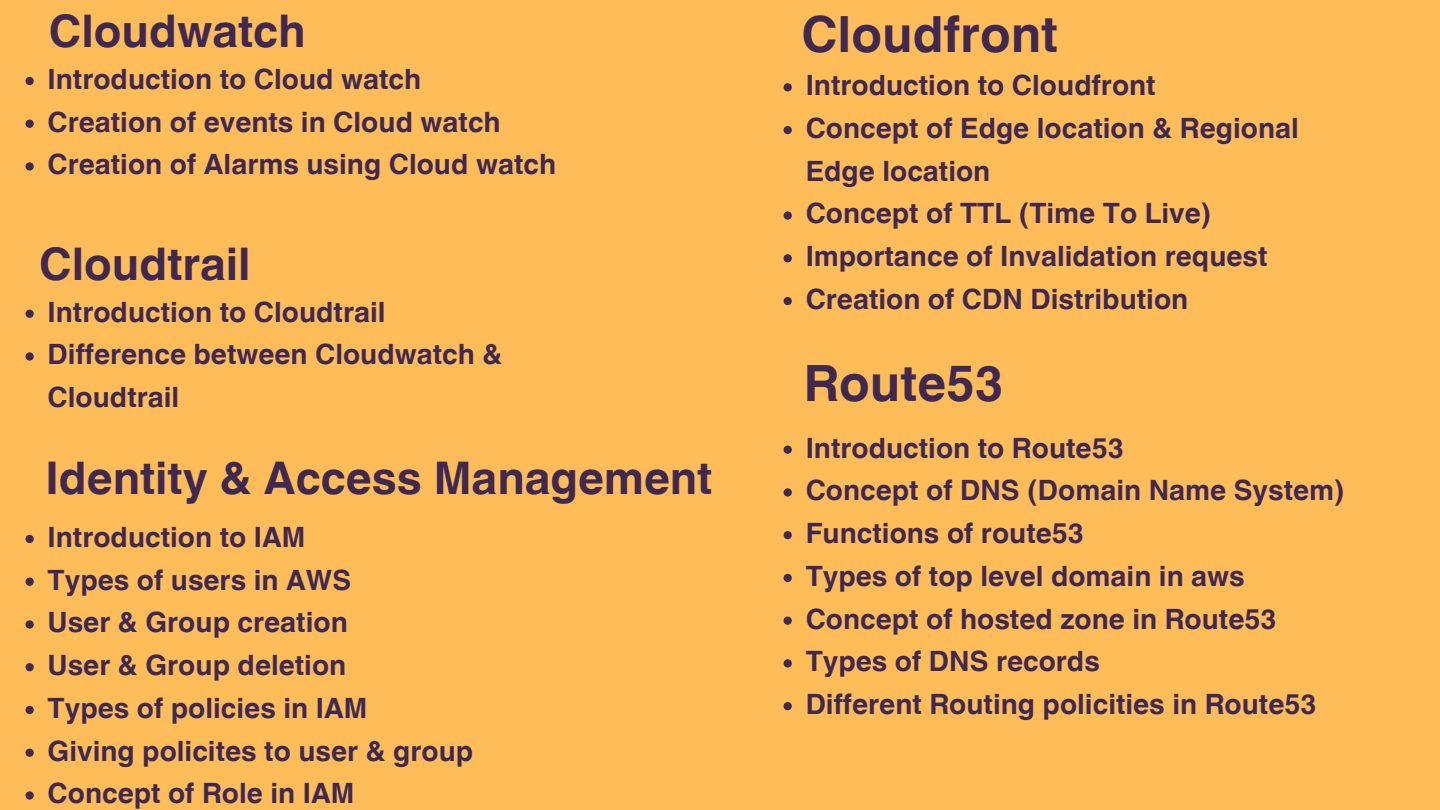
<style>
.page{position:relative;width:1440px;height:810px;background:#ffbd59}
.page>*{position:absolute;margin:0;border:0;box-sizing:border-box;transform-origin:0 0}
.t1{font:700 50px "Helvetica World";color:#3f2952}
.t2{font:700 45px "Helvetica World";color:#3f2952}
.t3{font:700 28px/42.8px "Helvetica World";color:#3f2952}
</style>
<div class="page">
<svg style="left:25px;top:77px;width:9px;height:8px"></svg>
<svg style="left:25px;top:120px;width:9px;height:8px"></svg>
<svg style="left:25px;top:162px;width:9px;height:9px"></svg>
<svg style="left:25px;top:310px;width:9px;height:8px"></svg>
<svg style="left:25px;top:352px;width:9px;height:9px"></svg>
<svg style="left:25px;top:535px;width:9px;height:8px"></svg>
<svg style="left:25px;top:578px;width:9px;height:8px"></svg>
<svg style="left:25px;top:620px;width:9px;height:9px"></svg>
<svg style="left:25px;top:663px;width:9px;height:8px"></svg>
<svg style="left:25px;top:706px;width:9px;height:8px"></svg>
<svg style="left:25px;top:749px;width:9px;height:8px"></svg>
<svg style="left:25px;top:791px;width:9px;height:9px"></svg>
<svg style="left:784px;top:83px;width:8px;height:8px"></svg>
<svg style="left:784px;top:126px;width:8px;height:8px"></svg>
<svg style="left:784px;top:211px;width:8px;height:9px"></svg>
<svg style="left:784px;top:254px;width:8px;height:8px"></svg>
<svg style="left:784px;top:297px;width:8px;height:8px"></svg>
<svg style="left:784px;top:446px;width:8px;height:8px"></svg>
<svg style="left:784px;top:488px;width:8px;height:9px"></svg>
<svg style="left:784px;top:531px;width:8px;height:8px"></svg>
<svg style="left:784px;top:574px;width:8px;height:8px"></svg>
<svg style="left:784px;top:617px;width:8px;height:8px"></svg>
<svg style="left:784px;top:659px;width:8px;height:9px"></svg>
<svg style="left:784px;top:702px;width:8px;height:8px"></svg>
<p class="t2" style="left:49px;top:-5px;width:258px">Cloudwatch</p>
<p class="t3" style="left:48px;top:55px;width:375px">Introduction to Cloud watch</p>
<p class="t3" style="left:48px;top:97px;width:455px">Creation of events in Cloud watch</p>
<p class="t3" style="left:48px;top:140px;width:510px">Creation of Alarms using Cloud watch</p>
<p class="t2" style="left:39px;top:227px;width:213px">Cloudtrail</p>
<p class="t3" style="left:48px;top:287px;width:339px">Introduction to Cloudtrail</p>
<p class="t3" style="left:48px;top:330px;width:456px">Difference between Cloudwatch &amp;<br>Cloudtrail</p>
<p class="t2" style="left:46px;top:441px;width:668px">Identity &amp; Access Management</p>
<p class="t3" style="left:48px;top:513px;width:259px">Introduction to IAM</p>
<p class="t3" style="left:48px;top:555px;width:305px">Types of users in AWS</p>
<p class="t3" style="left:48px;top:598px;width:302px">User &amp; Group creation</p>
<p class="t3" style="left:48px;top:641px;width:300px">User &amp; Group deletion</p>
<p class="t3" style="left:48px;top:684px;width:321px">Types of policies in IAM</p>
<p class="t3" style="left:48px;top:726px;width:427px">Giving policites to user &amp; group</p>
<p class="t3" style="left:48px;top:769px;width:308px">Concept of Role in IAM</p>
<p class="t1" style="left:801px;top:-7px;width:258px">Cloudfront</p>
<p class="t3" style="left:806px;top:61px;width:352px">Introduction to Cloudfront</p>
<p class="t3" style="left:806px;top:104px;width:495px">Concept of Edge location &amp; Regional<br>Edge location</p>
<p class="t3" style="left:806px;top:189px;width:407px">Concept of TTL (Time To Live)</p>
<p class="t3" style="left:806px;top:232px;width:463px">Importance of Invalidation request</p>
<p class="t3" style="left:806px;top:275px;width:384px">Creation of CDN Distribution</p>
<p class="t1" style="left:804px;top:342px;width:201px">Route53</p>
<p class="t3" style="left:806px;top:423px;width:320px">Introduction to Route53</p>
<p class="t3" style="left:806px;top:466px;width:540px">Concept of DNS (Domain Name System)</p>
<p class="t3" style="left:806px;top:509px;width:280px">Functions of route53</p>
<p class="t3" style="left:806px;top:552px;width:441px">Types of top level domain in aws</p>
<p class="t3" style="left:806px;top:594px;width:473px">Concept of hosted zone in Route53</p>
<p class="t3" style="left:806px;top:637px;width:296px">Types of DNS records</p>
<p class="t3" style="left:806px;top:680px;width:513px">Different Routing policities in Route53</p>
</div>
